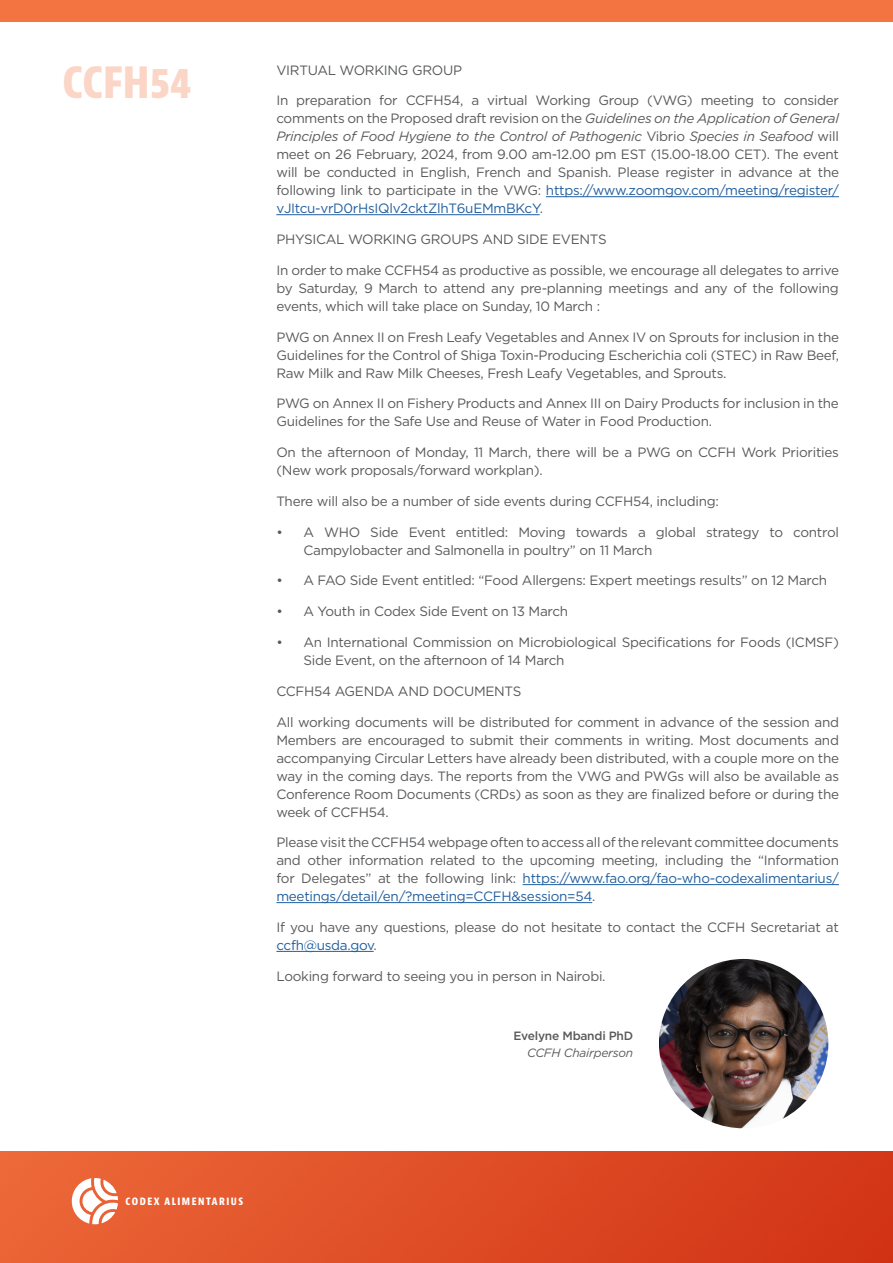
<style>
.page{position:relative;width:893px;height:1263px;background:#fff}
.page>*{position:absolute;margin:0;border:0;box-sizing:border-box;transform-origin:0 0}
.t1{font:700 condensed 42px "Bernina Sans";color:#fbd5c6}
.t2{font:13.5px/18px "Gotham";letter-spacing:-.02em;color:#58595b;text-align:justify}
.t3{font:500 12px/16.5px "Gotham";letter-spacing:-.02em;color:#58595b;text-align:right}
.t4{font:700 condensed 9.9px "Bernina Sans";letter-spacing:.155em;color:#fff}
.s1{font-style:italic}
.s2{color:#215e9f}
.s3{font-weight:400;font-style:italic}
</style>
<div class="page">
<img style="left:0;top:1151px;width:893px;height:112px">
<svg style="left:72px;top:1178px;width:46px;height:46px"></svg>
<img style="left:659px;top:959px;width:169px;height:169px;border-radius:85px">
<div style="left:0;top:0;width:893px;height:21px;background:#f37441"></div>
<hr style="left:546px;top:196px;width:293px;height:1px;background:#215e9f">
<hr style="left:276px;top:214px;width:264px;height:1px;background:#215e9f">
<hr style="left:523px;top:884px;width:316px;height:1px;background:#215e9f">
<hr style="left:276px;top:902px;width:316px;height:1px;background:#215e9f">
<hr style="left:276px;top:951px;width:98px;height:1px;background:#215e9f">
<p class="t1" style="left:63px;top:57px;width:131px">CCFH54</p>
<p class="t2" style="left:276px;top:61px;width:187px">VIRTUAL WORKING GROUP</p>
<p class="t2" style="left:276px;top:91px;width:564px">In preparation for CCFH54, a virtual Working Group (VWG) meeting to consider comments on the Proposed draft revision on the <span class="s1">Guidelines on the Application of General Principles of Food Hygiene to the Control of Pathogenic</span> Vibrio <span class="s1">Species in Seafood</span> will meet on 26 February, 2024, from 9.00 am-12.00 pm EST (15.00-18.00 CET). The event will be conducted in English, French and Spanish. Please register in advance at the following link to participate in the VWG: <span class="s2">https://www.zoomgov.com/meeting/register/ vJItcu-vrD0rHsIQlv2cktZlhT6uEMmBKcY</span>.</p>
<p class="t2" style="left:276px;top:230px;width:332px">PHYSICAL WORKING GROUPS AND SIDE EVENTS</p>
<p class="t2" style="left:276px;top:261px;width:564px">In order to make CCFH54 as productive as possible, we encourage all delegates to arrive by Saturday, 9 March to attend any pre-planning meetings and any of the following events, which will take place on Sunday, 10 March :</p>
<p class="t2" style="left:276px;top:328px;width:564px">PWG on Annex II on Fresh Leafy Vegetables and Annex IV on Sprouts for inclusion in the Guidelines for the Control of Shiga Toxin-Producing Escherichia coli (STEC) in Raw Beef, Raw Milk and Raw Milk Cheeses, Fresh Leafy Vegetables, and Sprouts.</p>
<p class="t2" style="left:276px;top:394px;width:564px">PWG on Annex II on Fishery Products and Annex III on Dairy Products for inclusion in the<br>Guidelines for the Safe Use and Reuse of Water in Food Production.</p>
<p class="t2" style="left:276px;top:443px;width:564px">On the afternoon of Monday, 11 March, there will be a PWG on CCFH Work Priorities (New work proposals/forward workplan).</p>
<p class="t2" style="left:276px;top:492px;width:444px">There will also be a number of side events during CCFH54, including:</p>
<p class="t2" style="left:303px;top:523px;width:537px;text-indent:-27px">• A WHO Side Event entitled: Moving towards a global strategy to control<br>Campylobacter and Salmonella in poultry” on 11 March</p>
<p class="t2" style="left:276px;top:571px;width:552px">• A FAO Side Event entitled: “Food Allergens: Expert meetings results” on 12 March</p>
<p class="t2" style="left:276px;top:602px;width:293px">• A Youth in Codex Side Event on 13 March</p>
<p class="t2" style="left:303px;top:633px;width:537px;text-indent:-27px">• An International Commission on Microbiological Specifications for Foods (ICMSF)<br>Side Event, on the afternoon of 14 March</p>
<p class="t2" style="left:276px;top:682px;width:247px">CCFH54 AGENDA AND DOCUMENTS</p>
<p class="t2" style="left:276px;top:712px;width:564px">All working documents will be distributed for comment in advance of the session and Members are encouraged to submit their comments in writing. Most documents and accompanying Circular Letters have already been distributed, with a couple more on the way in the coming days. The reports from the VWG and PWGs will also be available as Conference Room Documents (CRDs) as soon as they are finalized before or during the week of CCFH54.</p>
<p class="t2" style="left:276px;top:833px;width:564px">Please visit the CCFH54 webpage often to access all of the relevant committee documents and other information related to the upcoming meeting, including the “Information for Delegates” at the following link: <span class="s2">https://www.fao.org/fao-who-codexalimentarius/ meetings/detail/en/?meeting=CCFH&amp;session=54</span>.</p>
<p class="t2" style="left:276px;top:918px;width:564px">If you have any questions, please do not hesitate to contact the CCFH Secretariat at <span class="s2">ccfh@usda.gov</span>.</p>
<p class="t2" style="left:276px;top:967px;width:331px">Looking forward to seeing you in person in Nairobi.</p>
<p class="t4" style="left:126px;top:1195px;width:119px">CODEX ALIMENTARIUS</p>
<p class="t3" style="left:514px;top:1027px;width:121px">Evelyne Mbandi PhD<br><span class="s3">CCFH Chairperson</span></p>
</div>
